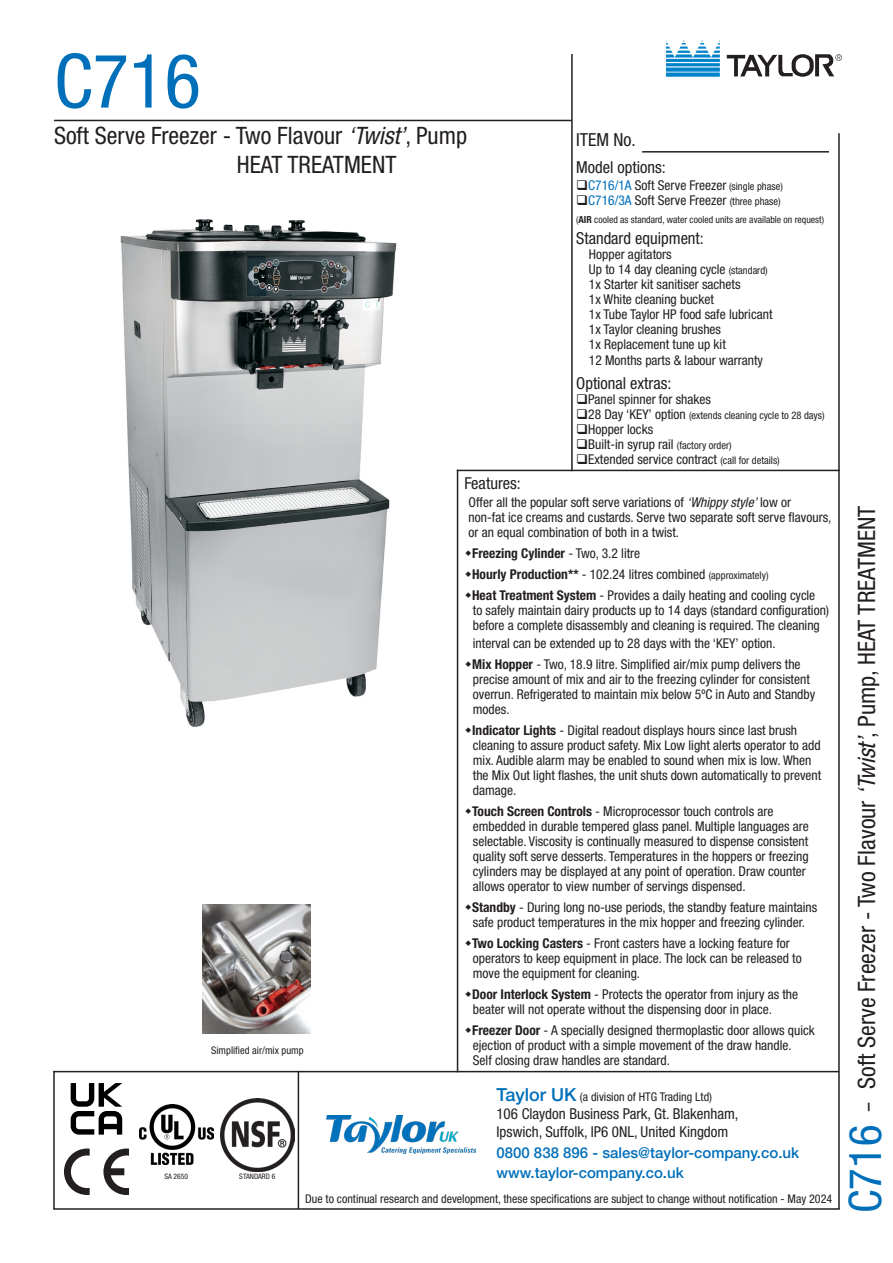
<style>
.page{position:relative;width:893px;height:1263px;background:#fff}
.page>*{position:absolute;margin:0;border:0;box-sizing:border-box;transform-origin:0 0}
.t1{font:condensed 75px "Helvetica Neue LT Std";color:#006fba}
.t2{font:condensed 24px "Helvetica Neue LT Std";color:#231f20}
.t3{font:condensed 18px "Helvetica Neue LT Std";color:#231f20}
.t4{font:condensed 16.5px "Helvetica Neue LT Std";color:#231f20}
.t5{font:condensed 15px "Helvetica Neue LT Std";color:#231f20}
.t6{font:500 15px "Helvetica Neue LT Std";color:#006fba}
.t7{font:condensed 13.5px/15px "Helvetica Neue LT Std";color:#231f20}
.t8{font:700 condensed 13.5px "Helvetica Neue LT Std";color:#231f20}
.t9{font:condensed 12px "Helvetica Neue LT Std";color:#231f20}
.t10{font:condensed 10.5px "Helvetica Neue LT Std";color:#231f20}
.t11{font:condensed 9.75px "Helvetica Neue LT Std";color:#231f20}
.t12{font:condensed 7.5px "Helvetica Neue LT Std";color:#231f20}
.s1{font-style:italic}
.s2{color:#006fba}
.s3{font-size:10.5px}
.s4{font-weight:700}
.s5{font-size:13.5px}
.s6{font-weight:400}
.s7{font-weight:500;font-stretch:normal;font-size:18px;color:#006fba}
.s8{font-size:45px;color:#006fba}
.s9{font-weight:100;font-size:45px}
</style>
<div class="page">
<hr style="left:642px;top:151px;width:187px;height:2px;background:#231f20">
<hr style="left:54px;top:120px;width:518px;height:1px;background:#231f20">
<hr style="left:457px;top:470px;width:383px;height:1px;background:#231f20">
<hr style="left:571px;top:54px;width:2px;height:417px;background:#231f20">
<hr style="left:838px;top:133px;width:2px;height:1076px;background:#231f20">
<img style="left:327px;top:1115px;width:148px;height:39px">
<hr style="left:457px;top:470px;width:1px;height:602px;background:#231f20">
<hr style="left:53px;top:1071px;width:786px;height:1px;background:#231f20">
<hr style="left:298px;top:1071px;width:1px;height:138px;background:#231f20">
<hr style="left:53px;top:1071px;width:2px;height:138px;background:#231f20">
<hr style="left:53px;top:1208px;width:787px;height:2px;background:#231f20">
<img style="left:139px;top:1105px;width:74px;height:59px">
<img style="left:220px;top:1098px;width:74px;height:73px">
<img style="left:120px;top:219px;width:277px;height:508px">
<svg style="left:727px;top:54px;width:115px;height:23px"></svg>
<svg style="left:666px;top:40px;width:54px;height:37px"></svg>
<svg style="left:103px;top:1148px;width:26px;height:47px"></svg>
<svg style="left:64px;top:1148px;width:26px;height:47px"></svg>
<svg style="left:71px;top:1083px;width:51px;height:51px"></svg>
<img style="left:203px;top:904px;width:107px;height:129px">
<p class="t1" style="left:54px;top:38px;width:148px">C716</p>
<p class="t2" style="left:54px;top:122px;width:415px">Soft Serve Freezer - Two Flavour <span class="s1">‘Twist’</span>, Pump</p>
<p class="t2" style="left:237px;top:150px;width:161px">HEAT TREATMENT</p>
<p class="t3" style="left:576px;top:129px;width:61px">ITEM No.</p>
<p class="t4" style="left:576px;top:158px;width:91px">Model options:</p>
<p class="t7" style="left:576px;top:177px;width:208px">❑<span class="s2">C716/1A</span> Soft Serve Freezer <span class="s3">(single phase)</span></p>
<p class="t7" style="left:576px;top:192px;width:206px">❑<span class="s2">C716/3A</span> Soft Serve Freezer <span class="s3">(three phase)</span></p>
<p class="t11" style="left:576px;top:214px;width:249px">(<span class="s4">AIR</span> cooled as standard, water cooled units are available on request)</p>
<p class="t4" style="left:576px;top:228px;width:129px">Standard equipment:</p>
<p class="t7" style="left:589px;top:246px;width:84px">Hopper agitators</p>
<p class="t7" style="left:589px;top:261px;width:180px">Up to 14 day cleaning cycle <span class="s3">(standard)</span></p>
<p class="t7" style="left:589px;top:276px;width:153px">1x Starter kit sanitiser sachets</p>
<p class="t7" style="left:589px;top:291px;width:126px">1x White cleaning bucket</p>
<p class="t7" style="left:589px;top:306px;width:185px">1x Tube Taylor HP food safe lubricant</p>
<p class="t7" style="left:589px;top:321px;width:134px">1x Taylor cleaning brushes</p>
<p class="t7" style="left:589px;top:336px;width:138px">1x Replacement tune up kit</p>
<p class="t7" style="left:589px;top:353px;width:176px">12 Months parts &amp; labour warranty</p>
<p class="t4" style="left:576px;top:374px;width:97px">Optional extras:</p>
<p class="t7" style="left:576px;top:392px;width:136px">❑Panel spinner for shakes</p>
<p class="t10" style="left:576px;top:409px;width:250px">❑<span class="s5">28 Day ‘KEY’ option</span> (extends cleaning cycle to 28 days)</p>
<p class="t7" style="left:576px;top:422px;width:78px">❑Hopper locks</p>
<p class="t7" style="left:576px;top:437px;width:157px">❑Built-in syrup rail <span class="s3">(factory order)</span></p>
<p class="t7" style="left:576px;top:452px;width:205px">❑Extended service contract <span class="s3">(call for details)</span></p>
<p class="t10" style="left:211px;top:1044px;width:94px">Simplified air/mix pump</p>
<p class="t12" style="left:164px;top:1172px;width:25px">SA 2650</p>
<p class="t12" style="left:239px;top:1172px;width:38px">STANDARD 6</p>
<p class="t4" style="left:464px;top:473px;width:58px">Features:</p>
<p class="t7" style="left:469px;top:494px;width:324px">Offer all the popular soft serve variations of <span class="s1">‘Whippy style’</span> low or</p>
<p class="t7" style="left:469px;top:509px;width:364px">non-fat ice creams and custards. Serve two separate soft serve flavours, or an equal combination of both in a twist.</p>
<p class="t8" style="left:472px;top:545px;width:170px">Freezing Cylinder <span class="s6">- Two, 3.2 litre</span></p>
<p class="t7" style="left:472px;top:566px;width:298px"><span class="s4">Hourly Production**</span> - 102.24 litres combined <span class="s3">(approximately)</span></p>
<p class="t7" style="left:472px;top:587px;width:345px"><span class="s4">Heat Treatment System</span> - Provides a daily heating and cooling cycle</p>
<p class="t7" style="left:473px;top:602px;width:358px">to safely maintain dairy products up to 14 days (standard configuration) before a complete disassembly and cleaning is required. The cleaning</p>
<p class="t7" style="left:473px;top:635px;width:304px">interval can be extended up to 28 days with the ‘KEY’ option.</p>
<p class="t7" style="left:472px;top:656px;width:330px"><span class="s4">Mix Hopper</span> - Two, 18.9 litre. Simplified air/mix pump delivers the</p>
<p class="t7" style="left:473px;top:671px;width:338px">precise amount of mix and air to the freezing cylinder for consistent</p>
<p class="t7" style="left:473px;top:686px;width:344px">overrun. Refrigerated to maintain mix below 5ºC in Auto and Standby modes.</p>
<p class="t7" style="left:472px;top:722px;width:326px"><span class="s4">Indicator Lights</span> - Digital readout displays hours since last brush</p>
<p class="t7" style="left:473px;top:737px;width:350px">cleaning to assure product safety. Mix Low light alerts operator to add mix. Audible alarm may be enabled to sound when mix is low. When the Mix Out light flashes, the unit shuts down automatically to prevent damage.</p>
<p class="t7" style="left:472px;top:803px;width:303px"><span class="s4">Touch Screen Controls</span> - Microprocessor touch controls are</p>
<p class="t7" style="left:473px;top:818px;width:337px">embedded in durable tempered glass panel. Multiple languages are</p>
<p class="t7" style="left:473px;top:833px;width:337px">selectable. Viscosity is continually measured to dispense consistent quality soft serve desserts. Temperatures in the hoppers or freezing</p>
<p class="t7" style="left:473px;top:863px;width:334px">cylinders may be displayed at any point of operation. Draw counter allows operator to view number of servings dispensed.</p>
<p class="t7" style="left:472px;top:899px;width:347px"><span class="s4">Standby</span> - During long no-use periods, the standby feature maintains</p>
<p class="t7" style="left:473px;top:914px;width:334px">safe product temperatures in the mix hopper and freezing cylinder.</p>
<p class="t7" style="left:472px;top:935px;width:319px"><span class="s4">Two Locking Casters</span> - Front casters have a locking feature for</p>
<p class="t7" style="left:473px;top:950px;width:330px">operators to keep equipment in place. The lock can be released to</p>
<p class="t7" style="left:473px;top:965px;width:169px">move the equipment for cleaning.</p>
<p class="t7" style="left:472px;top:986px;width:328px"><span class="s4">Door Interlock System</span> - Protects the operator from injury as the</p>
<p class="t7" style="left:473px;top:1001px;width:301px">beater will not operate without the dispensing door in place.</p>
<p class="t7" style="left:472px;top:1022px;width:344px"><span class="s4">Freezer Door</span> - A specially designed thermoplastic door allows quick</p>
<p class="t7" style="left:473px;top:1037px;width:320px">ejection of product with a simple movement of the draw handle.</p>
<p class="t7" style="left:473px;top:1052px;width:199px">Self closing draw handles are standard.</p>
<p class="t9" style="left:496px;top:1090px;width:217px"><span class="s7">Taylor UK</span> (a division of HTG Trading Ltd)</p>
<p class="t5" style="left:496px;top:1105px;width:243px">106 Claydon Business Park, Gt. Blakenham,</p>
<p class="t5" style="left:496px;top:1123px;width:233px">Ipswich, Suffolk, IP6 0NL, United Kingdom</p>
<p class="t6" style="left:496px;top:1144px;width:304px">0800 838 896 - sales@taylor-company.co.uk</p>
<p class="t6" style="left:496px;top:1163px;width:189px">www.taylor-company.co.uk</p>
<p class="t9" style="left:305px;top:1192px;width:528px">Due to continual research and development, these specifications are subject to change without notification - May 2024</p>
<p class="t2" style="left:853px;top:1213px;width:709px;rotate:-90deg"><span class="s8">C716</span> <span class="s9">-</span> Soft Serve Freezer - Two Flavour <span class="s1">‘Twist’</span>, Pump, HEAT TREATMENT</p>
</div>
